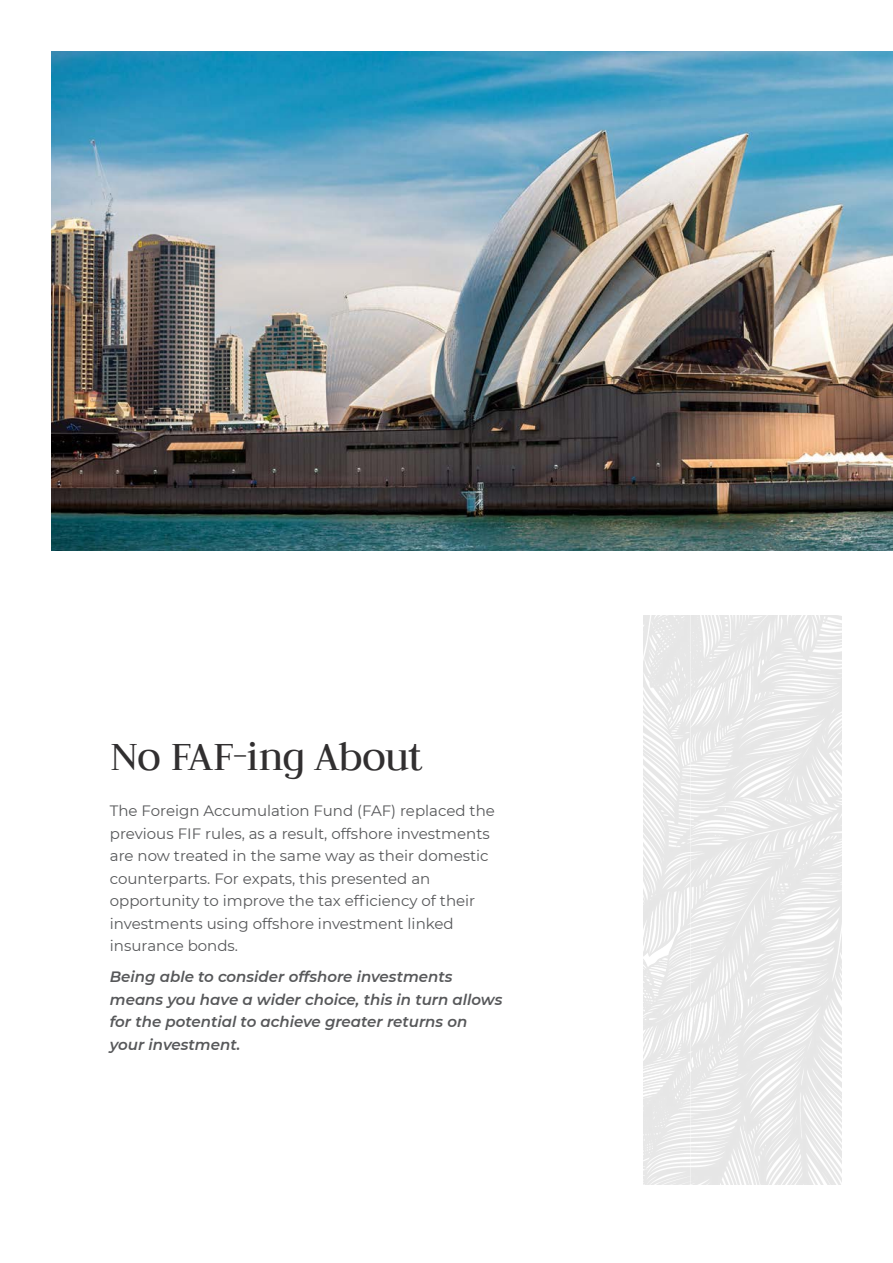
<style>
.page{position:relative;width:893px;height:1263px;background:#fff}
.page>*{position:absolute;margin:0;border:0;box-sizing:border-box;transform-origin:0 0}
.t1{font:45px "Judson";letter-spacing:-.025em;color:#312f30}
.body_copy{font:15px/22.5px "Montserrat";color:#57585a}
.body_copy-2{font:italic 600 15px/22.5px "Montserrat";color:#57585a}
</style>
<div class="page">
<img style="left:644px;top:615px;width:198px;height:569px">
<img style="left:51px;top:51px;width:842px;height:500px">
<p class="t1" style="left:110px;top:729px;width:315px">No FAF-ing About</p>
<p class="body_copy" style="left:110px;top:799px;width:387px">The Foreign Accumulation Fund (FAF) replaced the previous FIF rules, as a result, offshore investments are now treated in the same way as their domestic counterparts. For expats, this presented an opportunity to improve the tax efficiency of their investments using offshore investment linked insurance bonds.</p>
<p class="body_copy-2" style="left:110px;top:965px;width:394px">Being able to consider offshore investments means you have a wider choice, this in turn allows for the potential to achieve greater returns on your investment.</p>
</div>
